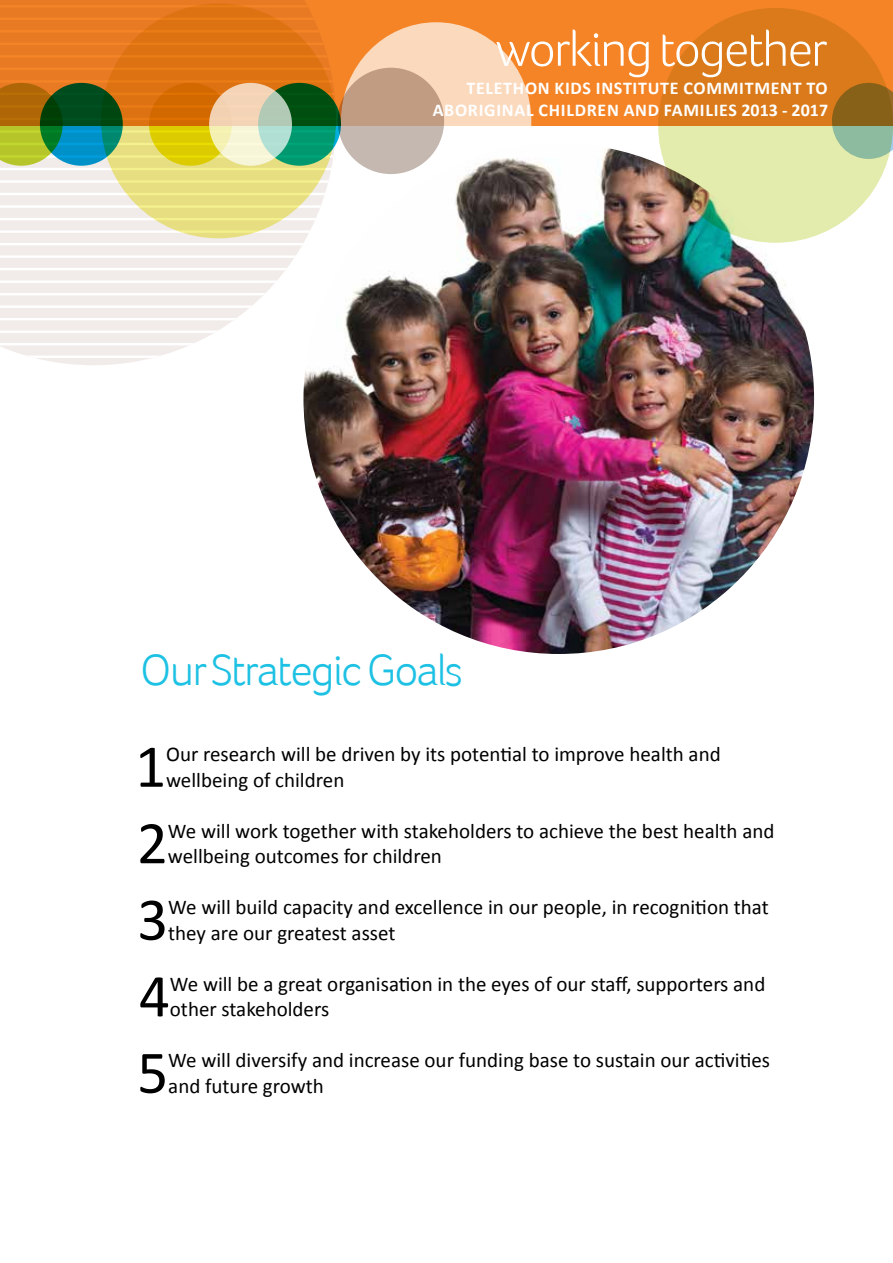
<style>
.page{position:relative;width:893px;height:1263px;background:#fff}
.page>*{position:absolute;margin:0;border:0;box-sizing:border-box;transform-origin:0 0}
.t1{font:61.2px "Calibri";color:#000}
.t2{font:300 51px "Foco";letter-spacing:-.04em;color:#fff}
.t3{font:300 45px "Foco";letter-spacing:-.04em;color:#1dc1e3}
.t4{font:21px/25.5px "Calibri";color:#000}
.t5{font:700 18px/21.6px "Calibri";letter-spacing:.04em;color:#fff;text-align:right}
</style>
<div class="page">
<div style="left:0;top:0;width:893px;height:125px;background:#f58427"></div>
<svg style="left:658px;top:8px;width:235px;height:235px;background:#deb05f"></svg>
<svg style="left:832px;top:83px;width:61px;height:76px;background:#978e55"></svg>
<svg style="left:0;top:0;width:336px;height:365px;fill:#f1ece9"></svg>
<hr style="left:0;top:193px;width:336px;height:2px;background:#fff">
<hr style="left:0;top:293px;width:336px;height:2px;background:#fff">
<hr style="left:0;top:93px;width:336px;height:2px;background:#fff">
<hr style="left:0;top:243px;width:336px;height:2px;background:#fff">
<hr style="left:0;top:43px;width:336px;height:2px;background:#fff">
<hr style="left:0;top:343px;width:336px;height:2px;background:#fff">
<hr style="left:0;top:218px;width:336px;height:2px;background:#fff">
<hr style="left:0;top:18px;width:336px;height:2px;background:#fff">
<hr style="left:0;top:318px;width:336px;height:2px;background:#fff">
<hr style="left:0;top:268px;width:336px;height:2px;background:#fff">
<hr style="left:0;top:68px;width:336px;height:2px;background:#fff">
<hr style="left:0;top:168px;width:336px;height:2px;background:#fff">
<hr style="left:0;top:205px;width:336px;height:3px;background:#fff">
<hr style="left:0;top:5px;width:336px;height:3px;background:#fff">
<hr style="left:0;top:305px;width:336px;height:3px;background:#fff">
<hr style="left:0;top:255px;width:336px;height:3px;background:#fff">
<hr style="left:0;top:55px;width:336px;height:3px;background:#fff">
<hr style="left:0;top:356px;width:336px;height:2px;background:#fff">
<hr style="left:0;top:155px;width:336px;height:3px;background:#fff">
<hr style="left:0;top:230px;width:336px;height:3px;background:#fff">
<hr style="left:0;top:30px;width:336px;height:3px;background:#fff">
<hr style="left:0;top:330px;width:336px;height:3px;background:#fff">
<hr style="left:0;top:280px;width:336px;height:3px;background:#fff">
<hr style="left:0;top:80px;width:336px;height:3px;background:#fff">
<hr style="left:0;top:180px;width:336px;height:3px;background:#fff">
<svg style="left:101px;top:3px;width:235px;height:235px;background:#e3a747"></svg>
<svg style="left:341px;top:22px;width:190px;height:198px;fill:#fbd9bd"></svg>
<svg style="left:338px;top:68px;width:106px;height:106px;background:#c2a896"></svg>
<svg style="left:149px;top:83px;width:83px;height:83px;background:#d89a00"></svg>
<svg style="left:0;top:83px;width:63px;height:83px;background:#ba9a26"></svg>
<svg style="left:258px;top:83px;width:83px;height:83px;background:#027441"></svg>
<svg style="left:209px;top:83px;width:83px;height:83px;background:#e1dec1"></svg>
<svg style="left:40px;top:83px;width:83px;height:83px;background:#026a59"></svg>
<img style="left:303px;top:143px;width:511px;height:511px;border-radius:255px">
<h2 class="t2" style="left:495px;top:19px;width:334px">working together</h2>
<p class="t5" style="left:433px;top:77px;width:397px">TELETHON KIDS INSTITUTE COMMITMENT TO<br>ABORIGINAL CHILDREN AND FAMILIES 2013 - 2017</p>
<h3 class="t3" style="left:140px;top:643px;width:324px">Our Strategic Goals</h3>
<h1 class="t1" style="left:135px;top:724px;width:33px">1</h1>
<p class="t4" style="left:166px;top:741px;width:556px">Our research will be driven by its potential to improve health and wellbeing of children</p>
<h1 class="t1" style="left:137px;top:800px;width:33px">2</h1>
<p class="t4" style="left:168px;top:817px;width:608px">We will work together with stakeholders to achieve the best health and wellbeing outcomes for children</p>
<h1 class="t1" style="left:137px;top:877px;width:33px">3</h1>
<p class="t4" style="left:168px;top:894px;width:602px">We will build capacity and excellence in our people, in recognition that they are our greatest asset</p>
<h1 class="t1" style="left:139px;top:953px;width:33px">4</h1>
<p class="t4" style="left:170px;top:970px;width:597px">We will be a great organisation in the eyes of our staff, supporters and other stakeholders</p>
<h1 class="t1" style="left:137px;top:1030px;width:33px">5</h1>
<p class="t4" style="left:168px;top:1047px;width:603px">We will diversify and increase our funding base to sustain our activities and future growth</p>
</div>
